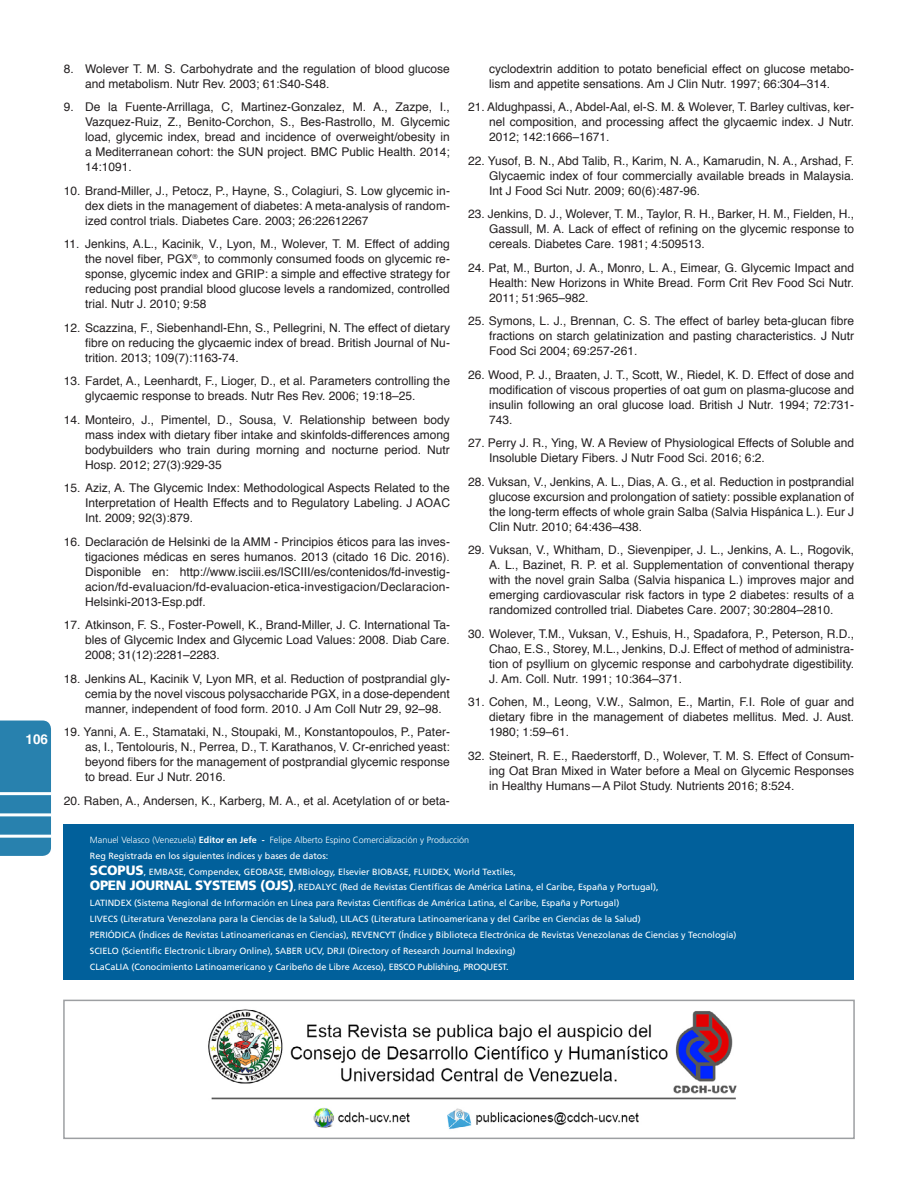
<style>
.page{position:relative;width:918px;height:1188px;background:#fff}
.page>*{position:absolute;margin:0;border:0;box-sizing:border-box;transform-origin:0 0}
.t1{font:700 13.5px "Helvetica";color:#fff}
.t2{font:12px/15px "Helvetica";color:#231f20;text-align:justify}
.t3{font:9px "Frutiger";color:#fff}
.t4{font:300 9px "Frutiger";color:#fff}
.s1{font-weight:700}
.s2{font-weight:900;font-size:13.5px}
</style>
<div class="page">
<div style="left:0;top:721px;width:51px;height:135px;background:#2881ae"></div>
<hr style="left:0;top:835px;width:51px;height:3px;background:#fff">
<hr style="left:0;top:813px;width:51px;height:3px;background:#fff">
<hr style="left:0;top:792px;width:51px;height:3px;background:#fff">
<img style="left:208px;top:1009px;width:529px;height:121px">
<div style="left:63px;top:1000px;width:792px;height:139px;border:2px solid #9d9fa2"></div>
<div style="left:64px;top:824px;width:790px;height:155px;background:#01609b"></div>
<p class="t1" style="left:26px;top:729px;width:24px">106</p>
<p class="t2" style="left:85px;top:61px;width:366px;text-indent:-21px">8. Wolever T. M. S. Carbohydrate and the regulation of blood glucose and metabolism. Nutr Rev. 2003; 61:S40-S48.</p>
<p class="t2" style="left:85px;top:100px;width:366px;text-indent:-21px">9. De la Fuente-Arrillaga, C, Martinez-Gonzalez, M. A., Zazpe, I., Vazquez-Ruiz, Z., Benito-Corchon, S., Bes-Rastrollo, M. Glycemic load, glycemic index, bread and incidence of overweight/obesity in a Mediterranean cohort: the SUN project. BMC Public Health. 2014; 14:1091.</p>
<p class="t2" style="left:85px;top:183px;width:366px;text-indent:-21px">10. Brand-Miller, J., Petocz, P., Hayne, S., Colagiuri, S. Low glycemic in&shy;dex diets in the management of diabetes: A meta-analysis of random&shy;ized control trials. Diabetes Care. 2003; 26:22612267</p>
<p class="t2" style="left:85px;top:237px;width:366px;text-indent:-21px">11. Jenkins, A.L., Kacinik, V., Lyon, M., Wolever, T. M. Effect of adding the novel fiber, PGX<sup>®</sup>, to commonly consumed foods on glycemic re&shy;sponse, glycemic index and GRIP: a simple and effective strategy for reducing post prandial blood glucose levels a randomized, controlled trial. Nutr J. 2010; 9:58</p>
<p class="t2" style="left:85px;top:320px;width:366px;text-indent:-21px">12. Scazzina, F., Siebenhandl-Ehn, S., Pellegrini, N. The effect of dietary fibre on reducing the glycaemic index of bread. British Journal of Nu&shy;trition. 2013; 109(7):1163-74.</p>
<p class="t2" style="left:85px;top:374px;width:366px;text-indent:-21px">13. Fardet, A., Leenhardt, F., Lioger, D., et al. Parameters controlling the glycaemic response to breads. Nutr Res Rev. 2006; 19:18–25.</p>
<p class="t2" style="left:85px;top:412px;width:366px;text-indent:-21px">14. Monteiro, J., Pimentel, D., Sousa, V. Relationship between body mass index with dietary fiber intake and skinfolds-differences among bodybuilders who train during morning and nocturne period. Nutr Hosp. 2012; 27(3):929-35</p>
<p class="t2" style="left:85px;top:481px;width:366px;text-indent:-21px">15. Aziz, A. The Glycemic Index: Methodological Aspects Related to the Interpretation of Health Effects and to Regulatory Labeling. J AOAC Int. 2009; 92(3):879.</p>
<p class="t2" style="left:85px;top:534px;width:366px;text-indent:-21px">16. Declaración de Helsinki de la AMM - Principios éticos para las inves&shy;tigaciones médicas en seres humanos. 2013 (citado 16 Dic. 2016).<br>Disponible en: http://www.isciii.es/ISCIII/es/contenidos/fd-investig&shy;acion/fd-evaluacion/fd-evaluacion-etica-investigacion/Declaracion-Helsinki-2013-Esp.pdf.</p>
<p class="t2" style="left:85px;top:618px;width:366px;text-indent:-21px">17. Atkinson, F. S., Foster-Powell, K., Brand-Miller, J. C. International Ta&shy;bles of Glycemic Index and Glycemic Load Values: 2008. Diab Care.<br>2008; 31(12):2281–2283.</p>
<p class="t2" style="left:85px;top:671px;width:366px;text-indent:-21px">18. Jenkins AL, Kacinik V, Lyon MR, et al. Reduction of postprandial gly&shy;cemia by the novel viscous polysaccharide PGX, in a dose-dependent manner, independent of food form. 2010. J Am Coll Nutr 29, 92–98.</p>
<p class="t2" style="left:85px;top:725px;width:366px;text-indent:-21px">19. Yanni, A. E., Stamataki, N., Stoupaki, M., Konstantopoulos, P., Pater&shy;as, I., Tentolouris, N., Perrea, D., T. Karathanos, V. Cr-enriched yeast: beyond fibers for the management of postprandial glycemic response to bread. Eur J Nutr. 2016.</p>
<p class="t2" style="left:64px;top:793px;width:388px">20. Raben, A., Andersen, K., Karberg, M. A., et al. Acetylation of or beta-</p>
<p class="t2" style="left:489px;top:61px;width:366px">cyclodextrin addition to potato beneficial effect on glucose metabo&shy;lism and appetite sensations. Am J Clin Nutr. 1997; 66:304–314.</p>
<p class="t2" style="left:489px;top:100px;width:366px;text-indent:-21px">21. Aldughpassi, A., Abdel-Aal, el-S. M. &amp; Wolever, T. Barley cultivas, ker&shy;nel composition, and processing affect the glycaemic index. J Nutr.<br>2012; 142:1666–1671.</p>
<p class="t2" style="left:489px;top:153px;width:366px;text-indent:-21px">22. Yusof, B. N., Abd Talib, R., Karim, N. A., Kamarudin, N. A., Arshad, F.<br>Glycaemic index of four commercially available breads in Malaysia.<br>Int J Food Sci Nutr. 2009; 60(6):487-96.</p>
<p class="t2" style="left:489px;top:207px;width:366px;text-indent:-21px">23. Jenkins, D. J., Wolever, T. M., Taylor, R. H., Barker, H. M., Fielden, H., Gassull, M. A. Lack of effect of refining on the glycemic response to cereals. Diabetes Care. 1981; 4:509513.</p>
<p class="t2" style="left:489px;top:260px;width:366px;text-indent:-21px">24. Pat, M., Burton, J. A., Monro, L. A., Eimear, G. Glycemic Impact and Health: New Horizons in White Bread. Form Crit Rev Food Sci Nutr.<br>2011; 51:965–982.</p>
<p class="t2" style="left:489px;top:314px;width:366px;text-indent:-21px">25. Symons, L. J., Brennan, C. S. The effect of barley beta-glucan fibre fractions on starch gelatinization and pasting characteristics. J Nutr Food Sci 2004; 69:257-261.</p>
<p class="t2" style="left:489px;top:367px;width:366px;text-indent:-21px">26. Wood, P. J., Braaten, J. T., Scott, W., Riedel, K. D. Effect of dose and modification of viscous properties of oat gum on plasma-glucose and insulin following an oral glucose load. British J Nutr. 1994; 72:731- 743.</p>
<p class="t2" style="left:489px;top:436px;width:366px;text-indent:-21px">27. Perry J. R., Ying, W. A Review of Physiological Effects of Soluble and<br>Insoluble Dietary Fibers. J Nutr Food Sci. 2016; 6:2.</p>
<p class="t2" style="left:489px;top:474px;width:366px;text-indent:-21px">28. Vuksan, V., Jenkins, A. L., Dias, A. G., et al. Reduction in postprandial glucose excursion and prolongation of satiety: possible explanation of the long-term effects of whole grain Salba (Salvia Hispánica L.). Eur J Clin Nutr. 2010; 64:436–438.</p>
<p class="t2" style="left:489px;top:543px;width:366px;text-indent:-21px">29. Vuksan, V., Whitham, D., Sievenpiper, J. L., Jenkins, A. L., Rogovik, A. L., Bazinet, R. P. et al. Supplementation of conventional therapy with the novel grain Salba (Salvia hispanica L.) improves major and emerging cardiovascular risk factors in type 2 diabetes: results of a randomized controlled trial. Diabetes Care. 2007; 30:2804–2810.</p>
<p class="t2" style="left:489px;top:626px;width:366px;text-indent:-21px">30. Wolever, T.M., Vuksan, V., Eshuis, H., Spadafora, P., Peterson, R.D., Chao, E.S., Storey, M.L., Jenkins, D.J. Effect of method of administra&shy;tion of psyllium on glycemic response and carbohydrate digestibility.<br>J. Am. Coll. Nutr. 1991; 10:364–371.</p>
<p class="t2" style="left:489px;top:695px;width:366px;text-indent:-21px">31. Cohen, M., Leong, V.W., Salmon, E., Martin, F.I. Role of guar and dietary fibre in the management of diabetes mellitus. Med. J. Aust.<br>1980; 1:59–61.</p>
<p class="t2" style="left:489px;top:748px;width:366px;text-indent:-21px">32. Steinert, R. E., Raederstorff, D., Wolever, T. M. S. Effect of Consum&shy;ing Oat Bran Mixed in Water before a Meal on Glycemic Responses in Healthy Humans—A Pilot Study. Nutrients 2016; 8:524.</p>
<p class="t4" style="left:90px;top:835px;width:381px">Manuel Velasco (Venezuela) <span class="s1">Editor en Jefe -</span> Felipe Alberto Espino Comercialización y Producción</p>
<p class="t3" style="left:90px;top:850px;width:240px">Reg Registrada en los siguientes índices y bases de datos:</p>
<p class="t3" style="left:90px;top:866px;width:427px"><span class="s2">SCOPUS</span>, EMBASE, Compendex, GEOBASE, EMBiology, Elsevier BIOBASE, FLUIDEX, World Textiles,</p>
<p class="t3" style="left:90px;top:882px;width:570px"><span class="s2">OPEN JOURNAL SYSTEMS (OJS)</span>, REDALYC (Red de Revistas Científicas de América Latina, el Caribe, España y Portugal),</p>
<p class="t3" style="left:90px;top:898px;width:531px">LATINDEX (Sistema Regional de Información en Línea para Revistas Científicas de América Latina, el Caribe, España y Portugal)</p>
<p class="t3" style="left:90px;top:914px;width:552px">LIVECS (Literatura Venezolana para la Ciencias de la Salud), LILACS (Literatura Latinoamericana y del Caribe en Ciencias de la Salud)</p>
<p class="t3" style="left:90px;top:930px;width:648px">PERIÓDICA (Índices de Revistas Latinoamericanas en Ciencias), REVENCYT (Índice y Biblioteca Electrónica de Revistas Venezolanas de Ciencias y Tecnología)</p>
<p class="t3" style="left:90px;top:946px;width:427px">SCIELO (Scientific Electronic Library Online), SABER UCV, DRJI (Directory of Research Journal Indexing)</p>
<p class="t3" style="left:90px;top:962px;width:420px">CLaCaLIA (Conocimiento Latinoamericano y Caribeño de Libre Acceso), EBSCO Publishing, PROQUEST.</p>
</div>
